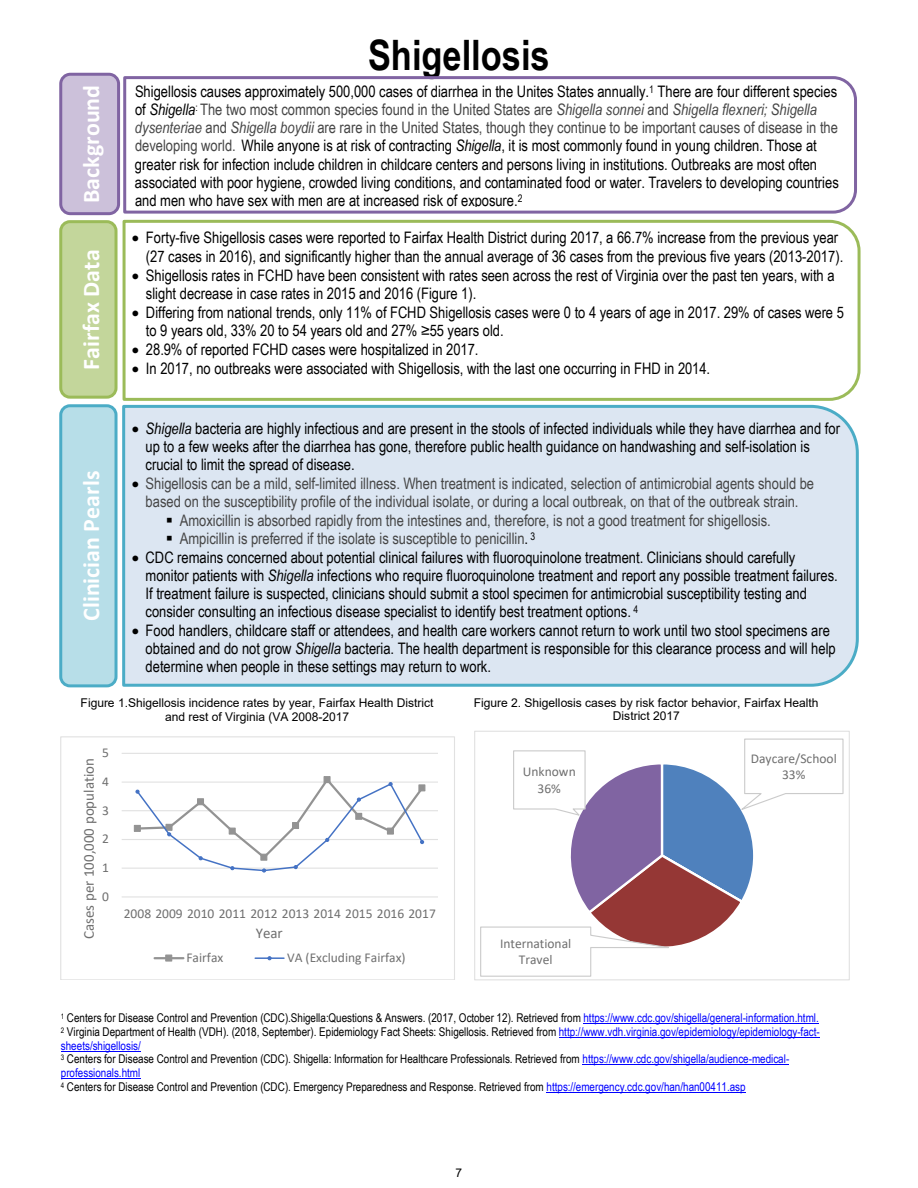
<style>
.page{position:relative;width:918px;height:1188px;background:#fff}
.page>*{position:absolute;margin:0;border:0;box-sizing:border-box;transform-origin:0 0}
.t1{font:700 42px "Arial Narrow";color:#000}
.t2{font:700 24px "Calibri";color:#fff}
.t3{font:15.9px/18px "Arial Narrow";color:#000}
.t4{font:15.9px/18px "Arial Narrow";color:#464646;text-align:center}
.t5{font:15px "Calibri";color:#6f6f6f}
.t6{font:13.5px/16.5px "Calibri";color:#6f6f6f;text-align:center}
.t7{font:12px/13.8px "Arial Narrow";letter-spacing:-.005em;color:#000}
.t8{font:12px/13.6px "Arial";letter-spacing:-.005em;color:#000;text-align:center}
.t9{font:12px "Arial";color:#000}
.s1{font-style:italic}
.s2{color:#464646}
.s3{font-style:italic;color:#464646}
.s4{color:#000}
.s5{color:#00f}
</style>
<div class="page">
<hr style="left:583px;top:1023px;width:236px;height:1px;background:#00f">
<hr style="left:559px;top:1037px;width:261px;height:1px;background:#00f">
<hr style="left:61px;top:1051px;width:80px;height:1px;background:#00f">
<hr style="left:582px;top:1065px;width:207px;height:1px;background:#00f">
<hr style="left:61px;top:1078px;width:79px;height:1px;background:#00f">
<hr style="left:546px;top:1092px;width:199px;height:1px;background:#00f">
<hr style="left:122px;top:868px;width:316px;height:1px;background:#e1e1e1">
<hr style="left:122px;top:839px;width:316px;height:1px;background:#e1e1e1">
<hr style="left:122px;top:810px;width:316px;height:1px;background:#e1e1e1">
<hr style="left:122px;top:782px;width:316px;height:1px;background:#e1e1e1">
<hr style="left:122px;top:753px;width:316px;height:1px;background:#e1e1e1">
<hr style="left:122px;top:896px;width:316px;height:2px;background:#e1e1e1">
<div style="left:134px;top:825px;width:7px;height:7px;background:#939393"></div>
<svg style="left:135px;top:776px;width:290px;height:97px"></svg>
<hr style="left:155px;top:957px;width:28px;height:2px;background:#939393">
<div style="left:165px;top:955px;width:7px;height:7px;background:#939393;border:1px solid #939393"></div>
<hr style="left:255px;top:957px;width:29px;height:2px;background:#4472c4">
<div style="left:60px;top:737px;width:395px;height:243px;border:1px solid #e1e1e1"></div>
<svg style="left:122px;top:219px;width:739px;height:182px"></svg>
<svg style="left:123px;top:76px;width:734px;height:138px"></svg>
<div style="left:59px;top:73px;width:61px;height:142px;background:#ccc1da;border:3px solid #8064a2;border-radius:10px"></div>
<div style="left:122px;top:404px;width:737px;height:283px;background:#dce6f2"></div>
<div style="left:59px;top:220px;width:59px;height:179px;background:#c3d69b;border:3px solid #9bbb59;border-radius:9px"></div>
<div style="left:59px;top:404px;width:59px;height:283px;background:#b7dee8;border:3px solid #4bacc6;border-radius:9px"></div>
<svg style="left:480px;top:738px;width:364px;height:239px"></svg>
<div style="left:474px;top:731px;width:376px;height:249px;border:1px solid #e1e1e1"></div>
<p class="t1" style="left:368px;top:23px;width:183px">Shigellosis</p>
<p class="t2" style="left:74px;top:203px;width:120px;rotate:-90deg">Background</p>
<p class="t3" style="left:135px;top:82px;width:705px">Shigellosis causes approximately 500,000 cases of diarrhea in the Unites States annually.<sup>1</sup> There are four different species of <span class="s1">Shigella</span><sup>:</sup> <span class="s2">The two most common species found in the United States are</span> <span class="s3">Shigella sonnei</span> <span class="s2">and</span> <span class="s3">Shigella flexneri; Shigella dysenteriae</span> <span class="s2">and</span> <span class="s3">Shigella boydii</span> <span class="s2">are rare in the United States, though they continue to be important causes of disease in the developing world.</span> While anyone is at risk of contracting <span class="s1">Shigella</span>, it is most commonly found in young children. Those at greater risk for infection include children in childcare centers and persons living in institutions. Outbreaks are most often associated with poor hygiene, crowded living conditions, and contaminated food or water. Travelers to developing countries and men who have sex with men are at increased risk of exposure.<sup>2</sup></p>
<p class="t2" style="left:74px;top:370px;width:122px;rotate:-90deg">Fairfax Data</p>
<p class="t2" style="left:74px;top:621px;width:151px;rotate:-90deg">Clinician Pearls</p>
<p class="t3" style="left:146px;top:228px;width:699px;text-indent:-14px">• Forty-five Shigellosis cases were reported to Fairfax Health District during 2017, a 66.7% increase from the previous year (27 cases in 2016), and significantly higher than the annual average of 36 cases from the previous five years (2013-2017).</p>
<p class="t3" style="left:146px;top:265px;width:690px;text-indent:-14px">• Shigellosis rates in FCHD have been consistent with rates seen across the rest of Virginia over the past ten years, with a slight decrease in case rates in 2015 and 2016 (Figure 1).</p>
<p class="t3" style="left:146px;top:303px;width:700px;text-indent:-14px">• Differing from national trends, only 11% of FCHD Shigellosis cases were 0 to 4 years of age in 2017. 29% of cases were 5 to 9 years old, 33% 20 to 54 years old and 27% ≥55 years old.</p>
<p class="t3" style="left:132px;top:340px;width:348px">• 28.9% of reported FCHD cases were hospitalized in 2017.</p>
<p class="t3" style="left:132px;top:359px;width:580px">• In 2017, no outbreaks were associated with Shigellosis, with the last one occurring in FHD in 2014.</p>
<p class="t3" style="left:146px;top:419px;width:696px;text-indent:-14px">• <span class="s1">Shigella</span> bacteria are highly infectious and are present in the stools of infected individuals while they have diarrhea and for up to a few weeks after the diarrhea has gone, therefore public health guidance on handwashing and self-isolation is crucial to limit the spread of disease.</p>
<p class="t4" style="left:132px;top:474px;width:684px"><span class="s4">•</span> Shigellosis can be a mild, self-limited illness. When treatment is indicated, selection of antimicrobial agents should be based on the susceptibility profile of the individual isolate, or during a local outbreak, on that of the outbreak strain.</p>
<p class="t4" style="left:166px;top:510px;width:607px"><span class="s4">▪</span> Amoxicillin is absorbed rapidly from the intestines and, therefore, is not a good treatment for shigellosis.</p>
<p class="t4" style="left:166px;top:528px;width:371px"><span class="s4">▪</span> Ampicillin is preferred if the isolate is susceptible to penicillin<span class="s4">.</span> <sup>3</sup></p>
<p class="t3" style="left:146px;top:548px;width:694px;text-indent:-14px">• CDC remains concerned about potential clinical failures with fluoroquinolone treatment. Clinicians should carefully monitor patients with <span class="s1">Shigella</span> infections who require fluoroquinolone treatment and report any possible treatment failures.<br>If treatment failure is suspected, clinicians should submit a stool specimen for antimicrobial susceptibility testing and consider consulting an infectious disease specialist to identify best treatment options. <sup>4</sup></p>
<p class="t3" style="left:146px;top:621px;width:692px;text-indent:-14px">• Food handlers, childcare staff or attendees, and health care workers cannot return to work until two stool specimens are obtained and do not grow <span class="s1">Shigella</span> bacteria. The health department is responsible for this clearance process and will help determine when people in these settings may return to work.</p>
<p class="t8" style="left:81px;top:696px;width:354px">Figure 1.Shigellosis incidence rates by year, Fairfax Health District and rest of Virginia (VA 2008-2017</p>
<p class="t6" style="left:102px;top:744px;width:8px">5</p>
<p class="t5" style="left:78px;top:939px;width:183px;rotate:-90deg">Cases per 100,000 population</p>
<p class="t6" style="left:102px;top:773px;width:8px">4</p>
<p class="t6" style="left:102px;top:802px;width:8px">3</p>
<p class="t6" style="left:102px;top:830px;width:8px">2</p>
<p class="t6" style="left:102px;top:859px;width:8px">1</p>
<p class="t6" style="left:102px;top:888px;width:8px">0</p>
<p class="t6" style="left:124px;top:905px;width:314px">2008 2009 2010 2011 2012 2013 2014 2015 2016 2017</p>
<p class="t5" style="left:256px;top:922px;width:28px">Year</p>
<p class="t6" style="left:186px;top:949px;width:38px">Fairfax</p>
<p class="t6" style="left:287px;top:949px;width:120px">VA (Excluding Fairfax)</p>
<p class="t8" style="left:474px;top:695px;width:346px">Figure 2. Shigellosis cases by risk factor behavior, Fairfax Health<br>District 2017</p>
<p class="t6" style="left:523px;top:763px;width:54px">Unknown<br>36%</p>
<p class="t6" style="left:500px;top:935px;width:73px">International<br>Travel</p>
<p class="t6" style="left:751px;top:750px;width:88px">Daycare/School<br>33%</p>
<p class="t7" style="left:61px;top:1010px;width:760px"><sup>1</sup> Centers for Disease Control and Prevention (CDC).Shigella:Questions &amp; Answers. (2017, October 12). Retrieved from <span class="s5">https://www.cdc.gov/shigella/general-information.html.</span></p>
<p class="t7" style="left:61px;top:1024px;width:760px"><sup>2</sup> Virginia Department of Health (VDH). (2018, September). Epidemiology Fact Sheets: Shigellosis. Retrieved from <span class="s5">http://www.vdh.virginia.gov/epidemiology/epidemiology-fact&shy;sheets/shigellosis/</span></p>
<p class="t7" style="left:61px;top:1052px;width:730px"><sup>3</sup> Centers for Disease Control and Prevention (CDC). Shigella: Information for Healthcare Professionals. Retrieved from <span class="s5">https://www.cdc.gov/shigella/audience-medical&shy;professionals.html</span></p>
<p class="t7" style="left:61px;top:1079px;width:686px"><sup>4</sup> Centers for Disease Control and Prevention (CDC). Emergency Preparedness and Response. Retrieved from <span class="s5">https://emergency.cdc.gov/han/han00411.asp</span></p>
<p class="t9" style="left:456px;top:1165px;width:8px">7</p>
</div>
